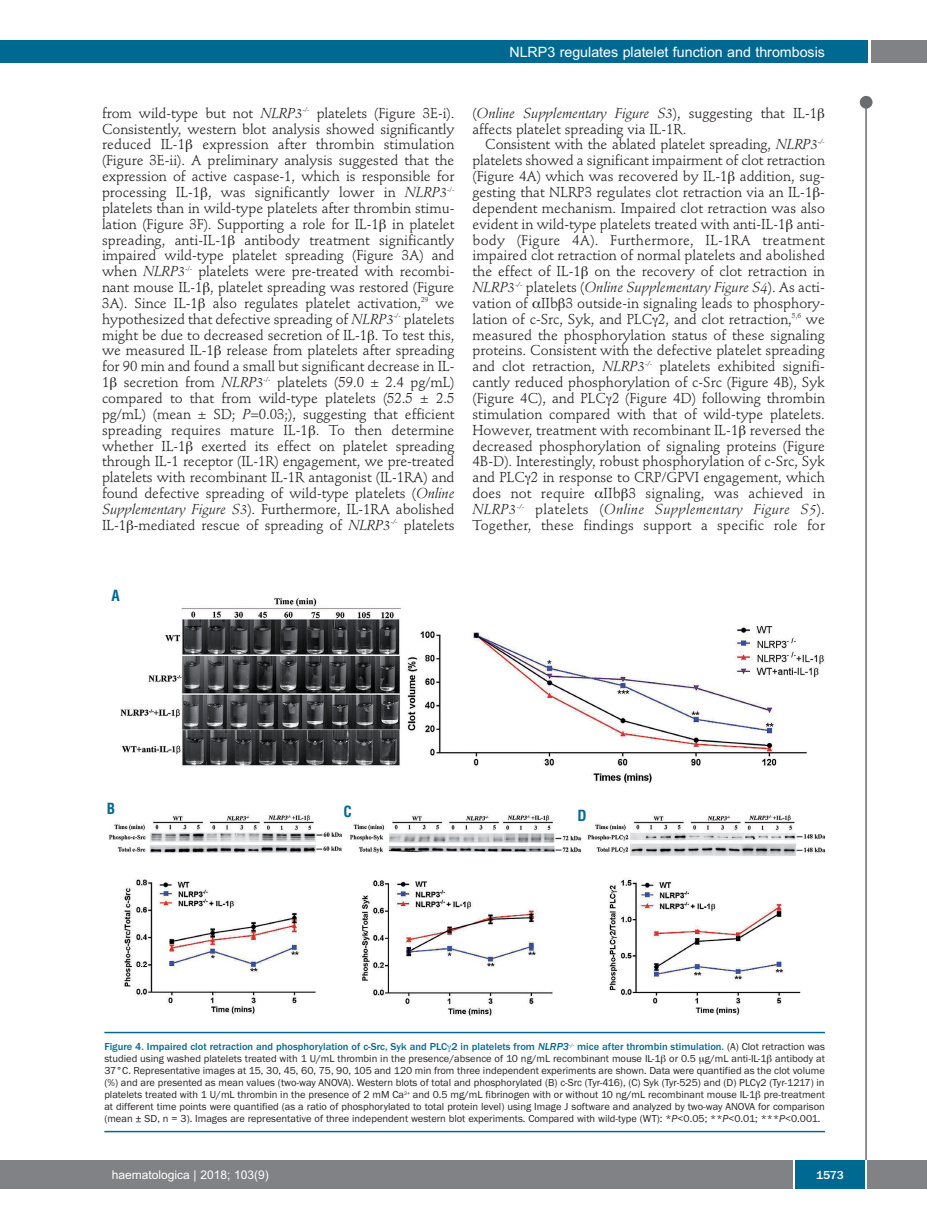
<style>
.page{position:relative;width:927px;height:1225px;background:#fff}
.page>*{position:absolute;margin:0;border:0;box-sizing:border-box;transform-origin:0 0}
.t1{font:700 condensed 15px "Helvetica";color:#006991}
.t2{font:14.25px/15.9px "Stempel Schneidler";color:#231f20;text-align:justify}
.t3{font:14.25px "Arial";color:#fff}
.t4{font:12px "Arial";color:#fff}
.t5{font:500 12px "Franklin Gothic";color:#fff}
.t6{font:10.5px/12px "Franklin Gothic";color:#231f20;text-align:justify}
.s1{font-style:italic}
.s2{font-weight:500;color:#006991}
.s3{font-weight:500;font-style:italic;color:#006991}
</style>
<div class="page">
<div style="left:860px;top:96px;width:12px;height:13px;background:#6c6d70;border-radius:50%"></div>
<hr style="left:865px;top:98px;width:2px;height:1062px;background:#6c6d70">
<div style="left:871px;top:40px;width:56px;height:22px;background:#808285"></div>
<div style="left:18px;top:40px;width:849px;height:22px;background:#006991"></div>
<div style="left:17px;top:1160px;width:910px;height:28px;background:#808285"></div>
<div style="left:795px;top:1160px;width:70px;height:28px;background:#006991"></div>
<hr style="left:793px;top:1160px;width:2px;height:28px;background:#fff">
<hr style="left:865px;top:1160px;width:2px;height:28px;background:#fff">
<div style="left:0;top:40px;width:19px;height:22px;background:#006991"></div>
<div style="left:0;top:1160px;width:18px;height:28px;background:#808285"></div>
<img style="left:109px;top:597px;width:717px;height:419px">
<hr style="left:104px;top:1031px;width:721px;height:2px;background:#006991">
<hr style="left:104px;top:1130px;width:721px;height:2px;background:#006991">
<p class="t3" style="left:509px;top:44px;width:317px">NLRP3 regulates platelet function and thrombosis</p>
<p class="t2" style="left:102px;top:106px;width:354px">from wild-type but not <span class="s1">NLRP3</span><sup>-/-</sup> platelets (Figure 3E-i).<br>Consistently, western blot analysis showed significantly reduced IL-1 expression after thrombin stimulation (Figure 3E-ii). A preliminary analysis suggested that the expression of active caspase-1, which is responsible for processing IL-1 , was significantly lower in <span class="s1">NLRP3</span><sup>-/- </sup>platelets than in wild-type platelets after thrombin stimu&shy;lation (Figure 3F). Supporting a role for IL-1 in platelet spreading, anti-IL-1 antibody treatment significantly impaired wild-type platelet spreading (Figure 3A) and when <span class="s1">NLRP3</span><sup>-/-</sup> platelets were pre-treated with recombi&shy;nant mouse IL-1 , platelet spreading was restored (Figure 3A). Since IL-1 also regulates platelet activation,<sup>29</sup> we hypothesized that defective spreading of <span class="s1">NLRP3</span><sup>-/-</sup> platelets might be due to decreased secretion of IL-1 . To test this, we measured IL-1 release from platelets after spreading for 90 min and found a small but significant decrease in IL-1 secretion from <span class="s1">NLRP3</span><sup>-/-</sup> platelets (59.0 ± 2.4 pg/mL) compared to that from wild-type platelets (52.5 ± 2.5 pg/mL) (mean ± SD; <span class="s1">P</span>=0.03;), suggesting that efficient spreading requires mature IL-1 . To then determine whether IL-1 exerted its effect on platelet spreading through IL-1 receptor (IL-1R) engagement, we pre-treated platelets with recombinant IL-1R antagonist (IL-1RA) and found defective spreading of wild-type platelets (<span class="s1">Online Supplementary Figure S3</span>). Furthermore, IL-1RA abolished IL-1 -mediated rescue of spreading of <span class="s1">NLRP3</span><sup>-/-</sup> platelets</p>
<p class="t2" style="left:472px;top:106px;width:346px">(<span class="s1">Online Supplementary Figure S3</span>), suggesting that IL-1 affects platelet spreading via IL-1R.</p>
<p class="t2" style="left:472px;top:138px;width:354px;text-indent:13px">Consistent with the ablated platelet spreading, <span class="s1">NLRP3</span><sup>-/- </sup>platelets showed a significant impairment of clot retraction (Figure 4A) which was recovered by IL-1 addition, sug&shy;gesting that NLRP3 regulates clot retraction via an IL-1 - dependent mechanism. Impaired clot retraction was also evident in wild-type platelets treated with anti-IL-1 anti&shy;body (Figure 4A). Furthermore, IL-1RA treatment impaired clot retraction of normal platelets and abolished the effect of IL-1 on the recovery of clot retraction in <span class="s1">NLRP3</span><sup>-/-</sup> platelets (<span class="s1">Online Supplementary Figure S4</span>). As acti&shy;vation of IIb 3 outside-in signaling leads to phosphory&shy;lation of c-Src, Syk, and PLC 2, and clot retraction,<sup>5,6</sup> we measured the phosphorylation status of these signaling proteins. Consistent with the defective platelet spreading and clot retraction, <span class="s1">NLRP3</span><sup>-/-</sup> platelets exhibited signifi&shy;cantly reduced phosphorylation of c-Src (Figure 4B), Syk (Figure 4C), and PLC 2 (Figure 4D) following thrombin stimulation compared with that of wild-type platelets.<br>However, treatment with recombinant IL-1 reversed the decreased phosphorylation of signaling proteins (Figure 4B-D). Interestingly, robust phosphorylation of c-Src, Syk and PLC 2 in response to CRP/GPVI engagement, which does not require</p>
<p class="t2" style="left:472px;top:486px;width:354px;text-indent:131px">IIb 3 signaling, was achieved in <span class="s1">NLRP3</span><sup>-/-</sup> platelets (<span class="s1">Online Supplementary Figure S5</span>).<br>Together, these findings support a specific role for</p>
<p class="t1" style="left:111px;top:587px;width:10px">A</p>
<p class="t1" style="left:107px;top:799px;width:10px">B</p>
<p class="t1" style="left:343px;top:803px;width:10px">C</p>
<p class="t1" style="left:578px;top:806px;width:11px">D</p>
<p class="t6" style="left:104px;top:1040px;width:722px"><span class="s2">Figure 4. Impaired clot retraction and phosphorylation of c-Src, Syk and PLC 2 in platelets from</span> <span class="s3">NLRP3</span><sup>-/-</sup> <span class="s2">mice after thrombin stimulation.</span> (A) Clot retraction was studied using washed platelets treated with 1 U/mL thrombin in the presence/absence of 10 ng/mL recombinant mouse IL-1 or 0.5 g/mL anti-IL-1 antibody at 37°C. Representative images at 15, 30, 45, 60, 75, 90, 105 and 120 min from three independent experiments are shown. Data were quantified as the clot volume (%) and are presented as mean values (two-way ANOVA). Western blots of total and phosphorylated (B) c-Src (Tyr-416), (C) Syk (Tyr-525) and (D) PLCγ2 (Tyr-1217) in platelets treated with 1 U/mL thrombin in the presence of 2 mM Ca<sup>2+</sup> and 0.5 mg/mL fibrinogen with or without 10 ng/mL recombinant mouse IL-1 pre-treatment at different time points were quantified (as a ratio of phosphorylated to total protein level) using Image J software and analyzed by two-way ANOVA for comparison (mean ± SD, n = 3). Images are representative of three independent western blot experiments. Compared with wild-type (WT): *<span class="s1">P</span>&lt;0.05; **<span class="s1">P</span>&lt;0.01; ***<span class="s1">P</span>&lt;0.001.</p>
<p class="t4" style="left:112px;top:1167px;width:158px">haematologica | 2018; 103(9)</p>
<p class="t5" style="left:816px;top:1167px;width:29px">1573</p>
</div>
